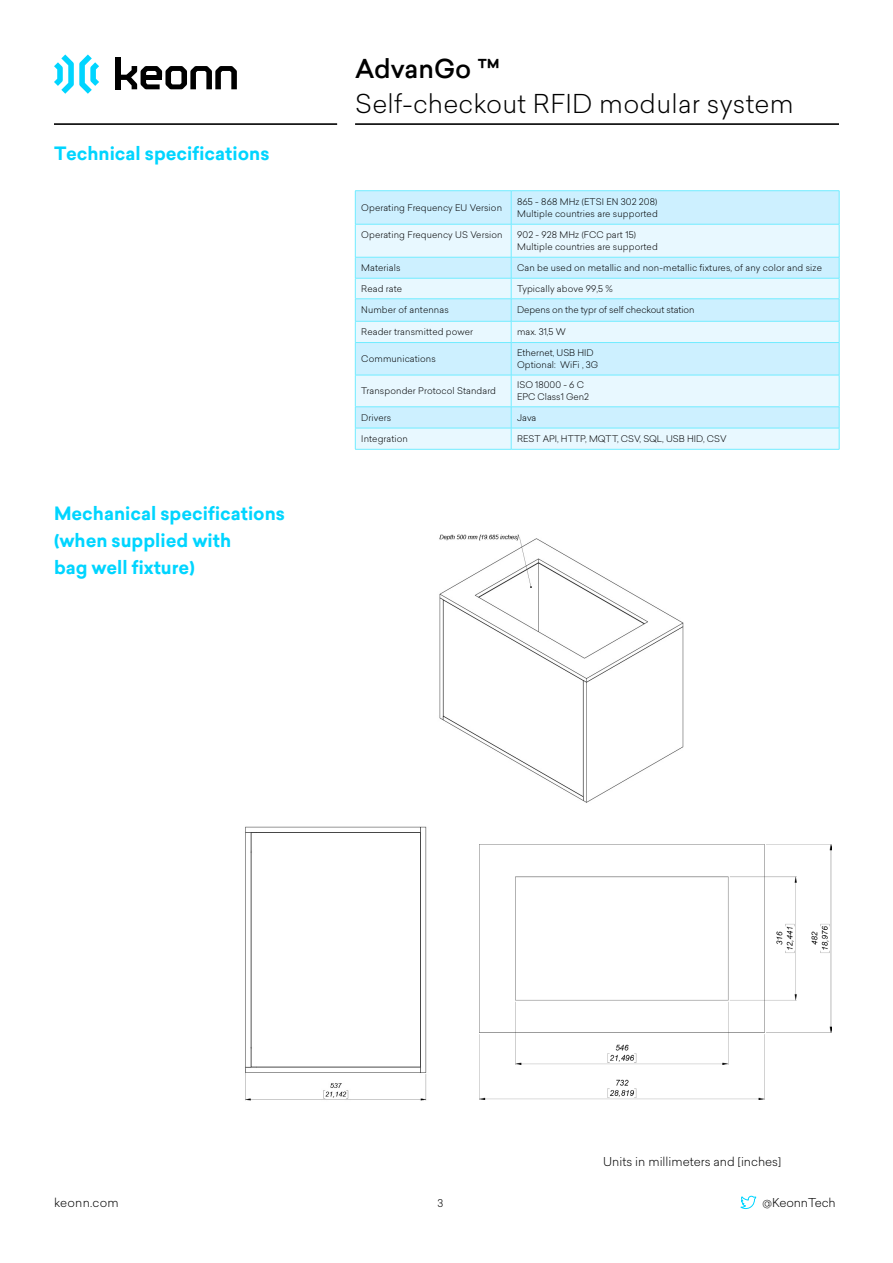
<style>
.page{position:relative;width:893px;height:1263px;background:#fff}
.page>*{position:absolute;margin:0;border:0;box-sizing:border-box;transform-origin:0 0}
.t1{font:300 25.5px "Sailec";letter-spacing:.01em;color:#000}
.t2{font:500 25.5px "Sailec";color:#000}
.t3{font:700 18px/27px "Sailec";color:#00d5ff}
.t4{font:300 12px "Sailec";color:#000}
.t5{font:300 12px "Sailec";letter-spacing:.02em;color:#000}
.t6{font:300 10.5px "Sailec";color:#000}
.t7{font:300 9px/12px "Sailec";letter-spacing:.01em;color:#000}
.t8{font:300 9px "Sailec";letter-spacing:-.01em;color:#000}
</style>
<div class="page">
<svg style="left:54px;top:54px;width:45px;height:40px"></svg>
<div style="left:116px;top:57px;width:5px;height:32px;background:#000"></div>
<svg style="left:121px;top:66px;width:116px;height:23px"></svg>
<svg style="left:740px;top:1195px;width:17px;height:14px"></svg>
<hr style="left:355px;top:124px;width:484px;height:1px;background:#000">
<hr style="left:54px;top:124px;width:283px;height:1px;background:#000">
<div style="left:356px;top:191px;width:483px;height:33px;background:#cdf0ff"></div>
<svg style="left:356px;top:225px;width:483px;height:224px;background:#daf4ff"></svg>
<hr style="left:355px;top:190px;width:156px;height:1px;background:#70ecff">
<hr style="left:355px;top:191px;width:1px;height:33px;background:#70ecff">
<hr style="left:511px;top:190px;width:328px;height:1px;background:#70ecff">
<hr style="left:511px;top:191px;width:1px;height:33px;background:#70ecff">
<hr style="left:839px;top:191px;width:1px;height:33px;background:#70ecff">
<hr style="left:355px;top:343px;width:1px;height:32px;background:#70ecff">
<hr style="left:511px;top:343px;width:1px;height:32px;background:#70ecff">
<hr style="left:839px;top:343px;width:1px;height:32px;background:#70ecff">
<hr style="left:355px;top:428px;width:156px;height:1px;background:#70ecff">
<svg style="left:355px;top:407px;width:1px;height:42px"></svg>
<hr style="left:355px;top:449px;width:156px;height:1px;background:#70ecff">
<hr style="left:511px;top:428px;width:328px;height:1px;background:#70ecff">
<svg style="left:511px;top:407px;width:1px;height:42px"></svg>
<svg style="left:839px;top:407px;width:1px;height:42px"></svg>
<hr style="left:511px;top:449px;width:328px;height:1px;background:#70ecff">
<hr style="left:355px;top:375px;width:156px;height:1px;background:#70ecff">
<hr style="left:355px;top:375px;width:1px;height:32px;background:#70ecff">
<hr style="left:355px;top:406px;width:156px;height:1px;background:#70ecff">
<hr style="left:511px;top:375px;width:328px;height:1px;background:#70ecff">
<hr style="left:511px;top:375px;width:1px;height:32px;background:#70ecff">
<hr style="left:839px;top:375px;width:1px;height:32px;background:#70ecff">
<hr style="left:511px;top:406px;width:328px;height:1px;background:#70ecff">
<hr style="left:355px;top:321px;width:156px;height:1px;background:#70ecff">
<hr style="left:355px;top:342px;width:156px;height:1px;background:#70ecff">
<hr style="left:511px;top:321px;width:328px;height:1px;background:#70ecff">
<hr style="left:511px;top:342px;width:328px;height:1px;background:#70ecff">
<hr style="left:355px;top:278px;width:156px;height:1px;background:#70ecff">
<svg style="left:355px;top:258px;width:1px;height:84px"></svg>
<hr style="left:355px;top:298px;width:156px;height:1px;background:#70ecff">
<hr style="left:511px;top:278px;width:328px;height:1px;background:#70ecff">
<svg style="left:511px;top:258px;width:1px;height:84px"></svg>
<svg style="left:839px;top:257px;width:1px;height:85px"></svg>
<hr style="left:511px;top:298px;width:328px;height:1px;background:#70ecff">
<hr style="left:355px;top:224px;width:156px;height:1px;background:#70ecff">
<hr style="left:355px;top:224px;width:1px;height:33px;background:#70ecff">
<hr style="left:355px;top:257px;width:156px;height:1px;background:#70ecff">
<hr style="left:511px;top:224px;width:328px;height:1px;background:#70ecff">
<hr style="left:511px;top:224px;width:1px;height:33px;background:#70ecff">
<hr style="left:839px;top:224px;width:1px;height:33px;background:#70ecff">
<hr style="left:511px;top:257px;width:328px;height:1px;background:#70ecff">
<img style="left:439px;top:534px;width:245px;height:269px">
<img style="left:245px;top:826px;width:182px;height:275px">
<img style="left:479px;top:845px;width:352px;height:255px">
<h2 class="t3" style="left:54px;top:140px;width:217px">Technical specifications</h2>
<h2 class="t3" style="left:54px;top:500px;width:232px">Mechanical specifications (when supplied with<br>bag well fixture)</h2>
<h1 class="t2" style="left:355px;top:51px;width:146px">AdvanGo ™</h1>
<h1 class="t1" style="left:355px;top:86px;width:440px">Self-checkout RFID modular system</h1>
<p class="t7" style="left:361px;top:201px;width:142px">Operating Frequency EU Version</p>
<p class="t7" style="left:517px;top:195px;width:142px">865 - 868 MHz (ETSI EN 302 208)<br>Multiple countries are supported</p>
<p class="t7" style="left:361px;top:229px;width:143px">Operating Frequency US Version</p>
<p class="t7" style="left:517px;top:229px;width:142px">902 - 928 MHz (FCC part 15)<br>Multiple countries are supported</p>
<p class="t7" style="left:361px;top:262px;width:41px">Materials</p>
<p class="t7" style="left:517px;top:262px;width:306px">Can be used on metallic and non-metallic fixtures, of any color and size</p>
<p class="t7" style="left:361px;top:282px;width:42px">Read rate</p>
<p class="t7" style="left:517px;top:282px;width:97px">Typically above 99,5 %</p>
<p class="t7" style="left:361px;top:304px;width:89px">Number of antennas</p>
<p class="t8" style="left:517px;top:304px;width:179px">Depens on the typr of self checkout station</p>
<p class="t7" style="left:361px;top:326px;width:113px">Reader transmitted power</p>
<p class="t7" style="left:517px;top:326px;width:50px">max. 31,5 W</p>
<p class="t7" style="left:361px;top:353px;width:76px">Communications</p>
<p class="t7" style="left:517px;top:347px;width:82px">Ethernet, USB HID<br>Optional: WiFi , 3G</p>
<p class="t7" style="left:361px;top:385px;width:136px">Transponder Protocol Standard</p>
<p class="t7" style="left:517px;top:379px;width:73px">ISO 18000 - 6 C<br>EPC Class1 Gen2</p>
<p class="t7" style="left:361px;top:411px;width:31px">Drivers</p>
<p class="t7" style="left:517px;top:411px;width:21px">Java</p>
<p class="t7" style="left:361px;top:432px;width:48px">Integration</p>
<p class="t7" style="left:517px;top:432px;width:211px">REST API, HTTP, MQTT, CSV, SQL, USB HID, CSV</p>
<h3 class="t4" style="left:603px;top:1153px;width:179px">Units in millimeters and [inches]</h3>
<h3 class="t5" style="left:54px;top:1194px;width:66px">keonn.com</h3>
<p class="t6" style="left:438px;top:1196px;width:7px">3</p>
<h3 class="t4" style="left:762px;top:1194px;width:75px">@KeonnTech</h3>
</div>
